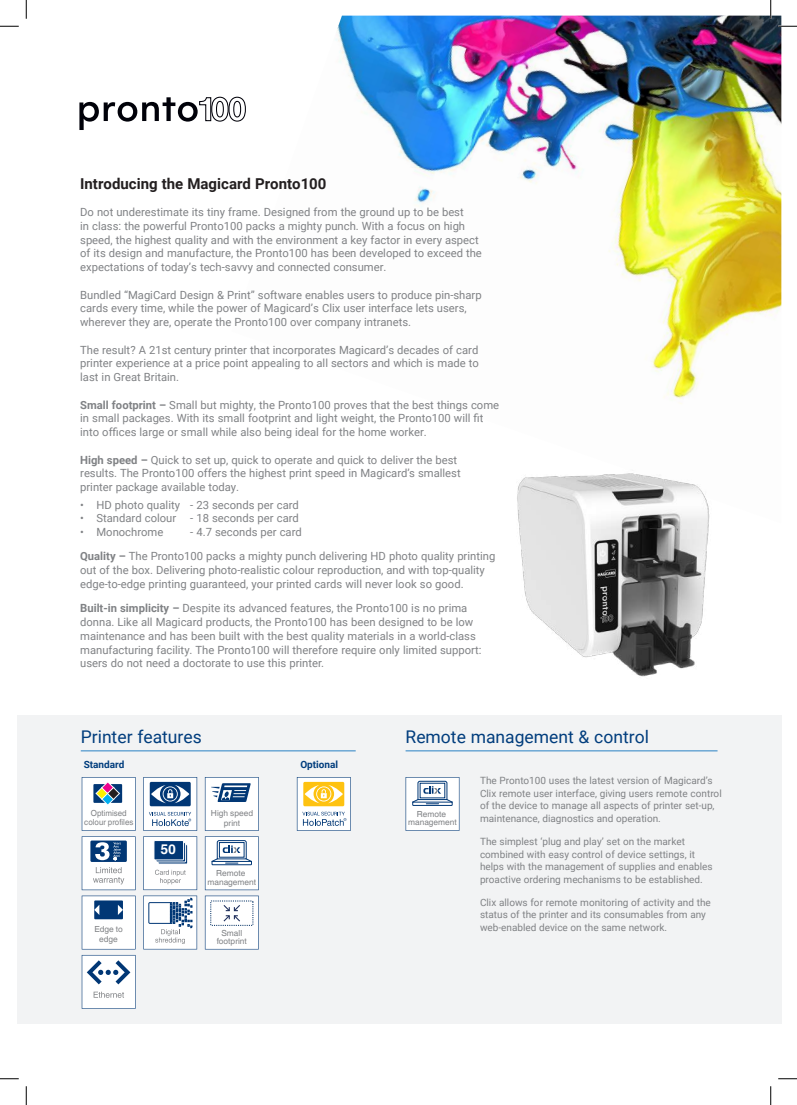
<style>
.page{position:relative;width:797px;height:1105px;background:#fff}
.page>*{position:absolute;margin:0;border:0;box-sizing:border-box;transform-origin:0 0}
.t1{font:17.5px "Roboto";color:#013d7d}
.t2{font:700 15px "Roboto";color:#231f20}
.t3{font:700 13.62px "Helvetica World";color:#fff}
.t4{font:11.25px/13.8px "Roboto";color:#808285}
.t5{font:10px/12.5px "Roboto";color:#808285}
.t6{font:700 10px "Roboto";color:#013d7d}
.t7{font:8.38px/8.4px "Helvetica World";color:#808285;text-align:center}
.t8{font:8.38px/9.5px "Helvetica World";color:#808285;text-align:center;scale:.95 1}
.t9{font:4.62px/6.1px "Roboto";color:#808285}
.s1{font-weight:700}
</style>
<div class="page">
<img style="left:335px;top:16px;width:446px;height:388px">
<div style="left:17px;top:715px;width:764px;height:309px;background:#f2f3f4"></div>
<svg style="left:297px;top:777px;width:54px;height:54px"></svg>
<svg style="left:82px;top:955px;width:54px;height:54px"></svg>
<svg style="left:82px;top:896px;width:54px;height:53px"></svg>
<svg style="left:82px;top:777px;width:54px;height:113px"></svg>
<hr style="left:81px;top:750px;width:275px;height:1px;background:#2981c4">
<hr style="left:405px;top:750px;width:312px;height:1px;background:#2981c4">
<svg style="left:79px;top:96px;width:167px;height:34px"></svg>
<svg style="left:205px;top:896px;width:54px;height:53px"></svg>
<svg style="left:205px;top:777px;width:54px;height:113px"></svg>
<svg style="left:143px;top:777px;width:54px;height:172px"></svg>
<svg style="left:405px;top:777px;width:54px;height:54px"></svg>
<img style="left:517px;top:473px;width:193px;height:204px">
<svg style="left:0;top:25px;width:19px;height:2px"></svg>
<svg style="left:778px;top:25px;width:19px;height:2px"></svg>
<svg style="left:0;top:1078px;width:19px;height:1px"></svg>
<svg style="left:778px;top:1078px;width:19px;height:1px"></svg>
<svg style="left:25px;top:0;width:2px;height:19px"></svg>
<svg style="left:25px;top:1086px;width:2px;height:19px"></svg>
<svg style="left:770px;top:0;width:1px;height:19px"></svg>
<svg style="left:770px;top:1086px;width:1px;height:19px"></svg>
<h2 class="t2" style="left:80px;top:173px;width:248px">Introducing the Magicard Pronto100</h2>
<p class="t4" style="left:80px;top:205px;width:403px">Do not underestimate its tiny frame. Designed from the ground up to be best<br>in class: the powerful Pronto100 packs a mighty punch. With a focus on high speed, the highest quality and with the environment a key factor in every aspect of its design and manufacture, the Pronto100 has been developed to exceed the expectations of today’s tech-savvy and connected consumer.</p>
<p class="t4" style="left:80px;top:287px;width:403px">Bundled “MagiCard Design &amp; Print” software enables users to produce pin-sharp cards every time, while the power of Magicard’s Clix user interface lets users, wherever they are, operate the Pronto100 over company intranets.</p>
<p class="t4" style="left:80px;top:342px;width:400px;text-align:justify">The result? A 21st century printer that incorporates Magicard’s decades of card printer experience at a price point appealing to all sectors and which is made to last in Great Britain.</p>
<p class="t4" style="left:80px;top:397px;width:420px"><span class="s1">Small footprint –</span> Small but mighty, the Pronto100 proves that the best things come in small packages. With its small footprint and light weight, the Pronto100 will fit into offices large or small while also being ideal for the home worker.</p>
<p class="t4" style="left:80px;top:452px;width:382px"><span class="s1">High speed –</span> Quick to set up, quick to operate and quick to deliver the best results. The Pronto100 offers the highest print speed in Magicard’s smallest printer package available today.</p>
<p class="t4" style="left:80px;top:497px;width:220px">• HD photo quality - 23 seconds per card</p>
<p class="t4" style="left:80px;top:511px;width:220px">• Standard colour - 18 seconds per card</p>
<p class="t4" style="left:80px;top:525px;width:85px">• Monochrome</p>
<p class="t9" style="left:157px;top:221px;width:50px">C100 / M61 / Y32 / K96<br>R16 / G24 / B32 #101820</p>
<p class="t4" style="left:80px;top:519px;width:416px;line-height:24.4px;text-indent:110px">- 4.7 seconds per card<br><span class="s1">Quality –</span> The Pronto100 packs a mighty punch delivering HD photo quality printing</p>
<p class="t4" style="left:80px;top:563px;width:406px">out of the box. Delivering photo-realistic colour reproduction, and with top-quality edge-to-edge printing guaranteed, your printed cards will never look so good.</p>
<p class="t4" style="left:80px;top:601px;width:403px"><span class="s1">Built-in simplicity –</span> Despite its advanced features, the Pronto100 is no prima donna. Like all Magicard products, the Pronto100 has been designed to be low maintenance and has been built with the best quality materials in a world-class manufacturing facility. The Pronto100 will therefore require only limited support: users do not need a doctorate to use this printer.</p>
<h1 class="t1" style="left:81px;top:725px;width:122px">Printer features</h1>
<h1 class="t1" style="left:405px;top:725px;width:245px">Remote management &amp; control</h1>
<p class="t5" style="left:480px;top:774px;width:243px">The Pronto100 uses the latest version of Magicard’s Clix remote user interface, giving users remote control of the device to manage all aspects of printer set-up, maintenance, diagnostics and operation.</p>
<p class="t5" style="left:480px;top:835px;width:234px">The simplest ‘plug and play’ set on the market combined with easy control of device settings, it helps with the management of supplies and enables proactive ordering mechanisms to be established.</p>
<p class="t5" style="left:480px;top:895px;width:232px">Clix allows for remote monitoring of activity and the status of the printer and its consumables from any web-enabled device on the same network.</p>
<p class="t6" style="left:84px;top:758px;width:42px">Standard</p>
<p class="t6" style="left:300px;top:758px;width:39px">Optional</p>
<p class="t8" style="left:84px;top:808px;width:53px">Optimised colour profiles</p>
<p class="t7" style="left:211px;top:808px;width:44px;line-height:9.8px">High speed print</p>
<p class="t7" style="left:408px;top:810px;width:50px">Remote management</p>
<p class="t3" style="left:160px;top:842px;width:17px">50</p>
<p class="t7" style="left:207px;top:869px;width:50px">Remote management</p>
<p class="t7" style="left:94px;top:925px;width:30px;line-height:9.8px">Edge to edge</p>
<p class="t7" style="left:217px;top:928px;width:32px">Small footprint</p>
</div>
